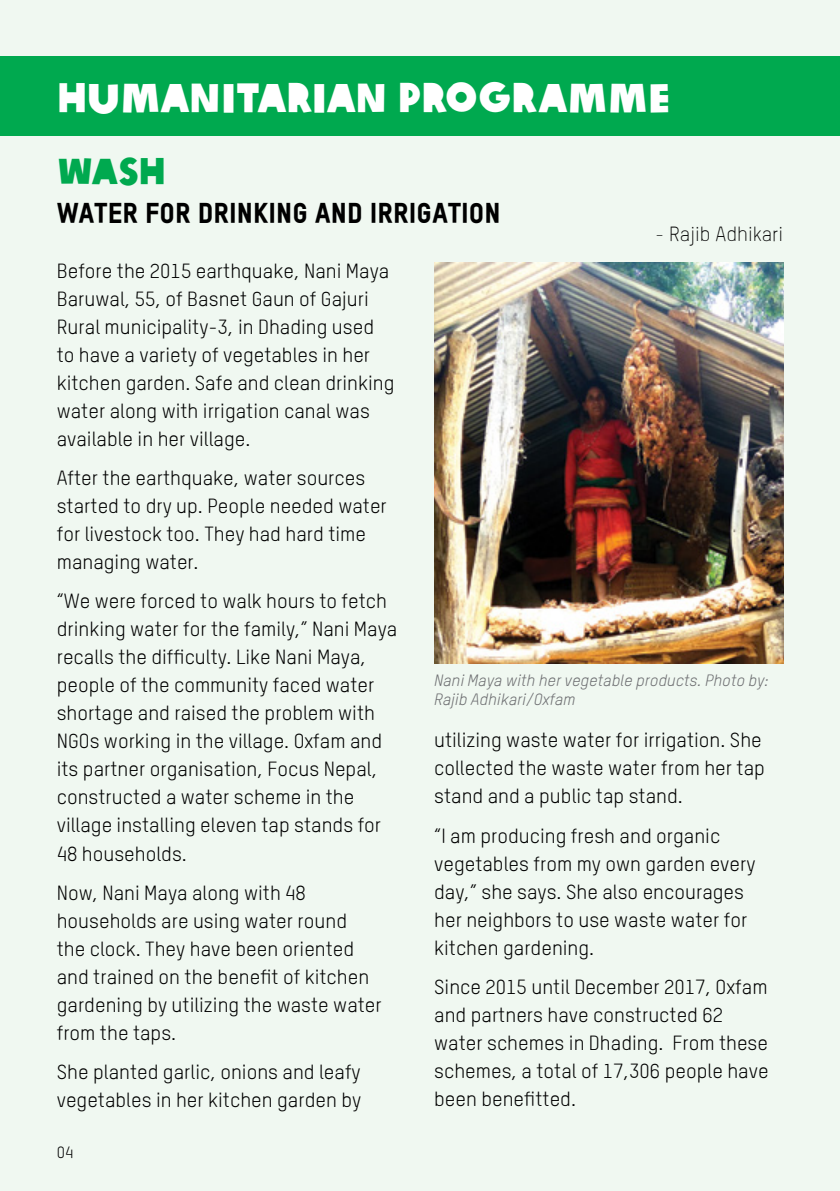
<style>
.page{position:relative;width:840px;height:1191px;background:#fff}
.page>*{position:absolute;margin:0;border:0;box-sizing:border-box;transform-origin:0 0}
.t1{font:40px "Oxfam Global Headline";color:#fff}
.t2{font:36px "Oxfam Global Headline";color:#00a94f}
.t3{font:28px "Oxfam TSTARPRO Headline";color:#000}
.t4{font:20px/28px "Oxfam TSTARPRO";color:#000}
.t5{font:300 20px "Oxfam TSTARPRO";color:#000}
.t6{font:italic 16px/19.2px "Oxfam TSTARPRO";color:#6d6e71}
.t7{font:16px "Oxfam TSTARPRO";color:#000}
</style>
<div class="page">
<div style="left:0;top:0;width:839px;height:1191px;background:#f0f8f1"></div>
<div style="left:0;top:57px;width:839px;height:79px;background:#00a94f"></div>
<img style="left:434px;top:262px;width:348px;height:401px">
<h1 class="t1" style="left:57px;top:64px;width:615px">HUMANITARIAN PROGRAMME</h1>
<h2 class="t2" style="left:57px;top:141px;width:111px">WASH</h2>
<h3 class="t3" style="left:57px;top:192px;width:445px">WATER FOR DRINKING AND IRRIGATION</h3>
<p class="t5" style="left:654px;top:219px;width:130px">- Rajib Adhikari</p>
<p class="t4" style="left:57px;top:255px;width:339px">Before the 2015 earthquake, Nani Maya Baruwal, 55, of Basnet Gaun of Gajuri Rural municipality-3, in Dhading used to have a variety of vegetables in her kitchen garden. Safe and clean drinking water along with irrigation canal was available in her village.</p>
<p class="t4" style="left:57px;top:462px;width:331px">After the earthquake, water sources started to dry up. People needed water for livestock too. They had hard time managing water.</p>
<p class="t4" style="left:57px;top:585px;width:342px">“We were forced to walk hours to fetch drinking water for the family,” Nani Maya recalls the difficulty. Like Nani Maya, people of the community faced water shortage and raised the problem with NGOs working in the village. Oxfam and its partner organisation, Focus Nepal, constructed a water scheme in the village installing eleven tap stands for 48 households.</p>
<p class="t4" style="left:57px;top:877px;width:326px">Now, Nani Maya along with 48 households are using water round<br>the clock. They have been oriented and trained on the benefit of kitchen gardening by utilizing the waste water from the taps.</p>
<p class="t4" style="left:57px;top:1056px;width:306px">She planted garlic, onions and leafy vegetables in her kitchen garden by</p>
<p class="t7" style="left:57px;top:1140px;width:18px">04</p>
<p class="t6" style="left:434px;top:669px;width:335px">Nani Maya with her vegetable products. Photo by:<br>Rajib Adhikari/Oxfam</p>
<p class="t4" style="left:434px;top:724px;width:332px">utilizing waste water for irrigation. She collected the waste water from her tap stand and a public tap stand.</p>
<p class="t4" style="left:434px;top:820px;width:323px">“I am producing fresh and organic vegetables from my own garden every day,” she says. She also encourages her neighbors to use waste water for kitchen gardening.</p>
<p class="t4" style="left:434px;top:971px;width:336px">Since 2015 until December 2017, Oxfam and partners have constructed 62 water schemes in Dhading. From these schemes, a total of 17,306 people have been benefitted.</p>
</div>
